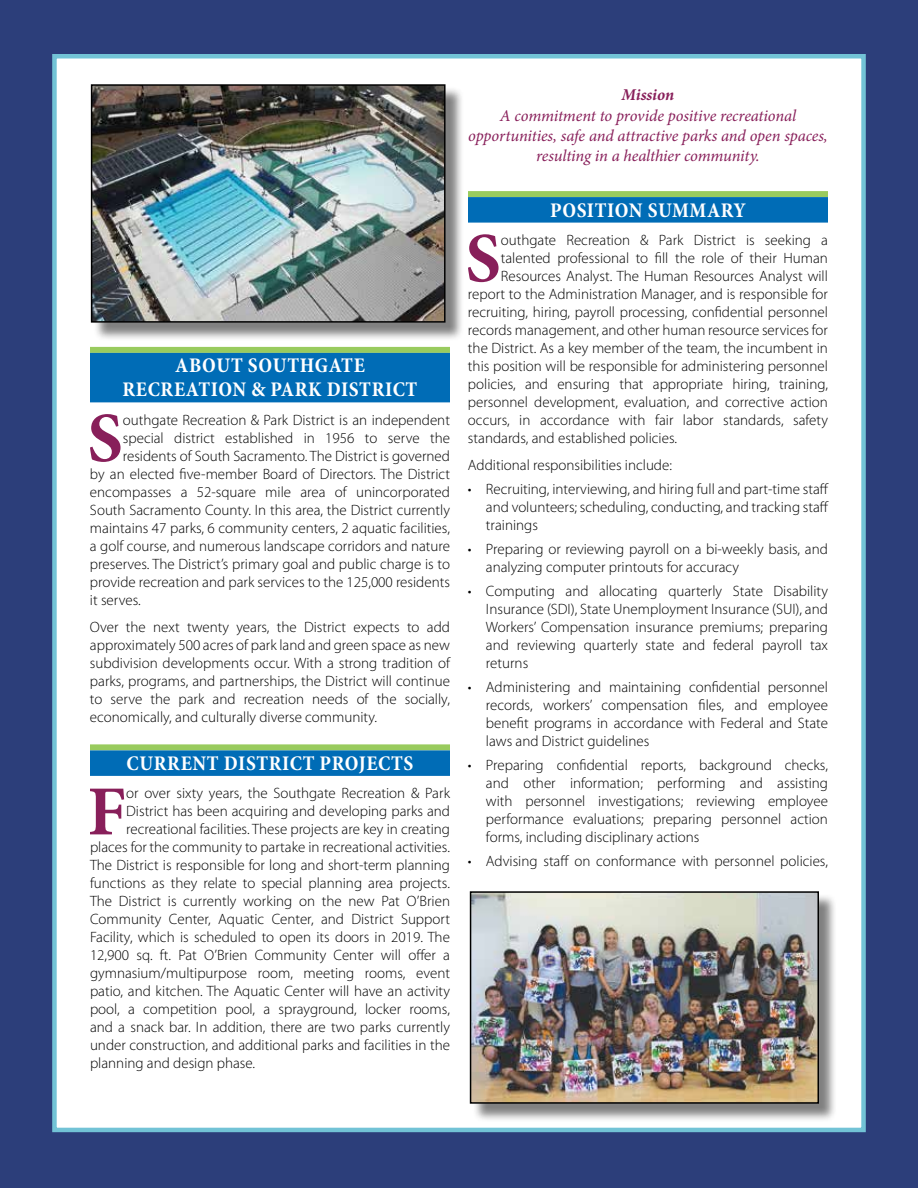
<style>
.page{position:relative;width:918px;height:1188px;background:#2c3e7a}
.page>*{position:absolute;margin:0;border:0;box-sizing:border-box;transform-origin:0 0}
.t1{font:700 70.35px "Minion Pro";color:#881f5a}
.t2{font:700 condensed 21px/24px "Minion Pro";letter-spacing:.03em;color:#fff;text-align:center}
.t3{font:italic 16.5px/19.8px "Minion Pro";letter-spacing:-.01em;color:#881f5a;text-align:center}
.t4{font:italic 700 16.5px "Minion Pro";letter-spacing:-.005em;color:#881f5a}
.t5{font:300 15px/18px "Myriad Pro";color:#000;text-align:justify}
</style>
<div class="page">
<div style="left:52px;top:54px;width:814px;height:1078px;background:#fff;border:4px solid #72c3d6"></div>
<div style="left:93px;top:87px;width:371px;height:254px;background:#000;opacity:.5"></div>
<img style="left:93px;top:86px;width:351px;height:235px">
<div style="left:91px;top:84px;width:355px;height:239px;border:1px solid #000"></div>
<div style="left:472px;top:894px;width:366px;height:229px;background:#000;opacity:.5"></div>
<img style="left:473px;top:894px;width:343px;height:207px">
<div style="left:470px;top:891px;width:349px;height:213px;border:2px solid #000"></div>
<div style="left:90px;top:347px;width:360px;height:6px;background:#99cb5e"></div>
<div style="left:90px;top:353px;width:360px;height:25px;background:#006cb6"></div>
<div style="left:90px;top:377px;width:360px;height:25px;background:#006cb6"></div>
<div style="left:90px;top:744px;width:360px;height:6px;background:#99cb5e"></div>
<div style="left:90px;top:750px;width:360px;height:26px;background:#006cb6"></div>
<div style="left:468px;top:191px;width:360px;height:6px;background:#99cb5e"></div>
<div style="left:468px;top:197px;width:360px;height:26px;background:#006cb6"></div>
<h2 class="t2" style="left:123px;top:354px;width:296px">ABOUT SOUTHGATE<br>RECREATION &amp; PARK DISTRICT</h2>
<h1 class="t1" style="left:87px;top:389px;width:37px">S</h1>
<p class="t5" style="left:123px;top:411px;width:329px">outhgate Recreation &amp; Park District is an independent</p>
<p class="t5" style="left:123px;top:429px;width:329px">special district established in 1956 to serve the</p>
<p class="t5" style="left:123px;top:447px;width:329px">residents of South Sacramento. The District is governed</p>
<p class="t5" style="left:90px;top:465px;width:362px">by an elected five-member Board of Directors. The District</p>
<p class="t5" style="left:90px;top:483px;width:361px">encompasses a 52-square mile area of unincorporated</p>
<p class="t5" style="left:90px;top:501px;width:361px">South Sacramento County. In this area, the District currently</p>
<p class="t5" style="left:90px;top:519px;width:361px">maintains 47 parks, 6 community centers, 2 aquatic facilities,</p>
<p class="t5" style="left:90px;top:537px;width:362px">a golf course, and numerous landscape corridors and nature</p>
<p class="t5" style="left:90px;top:555px;width:362px">preserves. The District’s primary goal and public charge is to</p>
<p class="t5" style="left:90px;top:573px;width:362px">provide recreation and park services to the 125,000 residents</p>
<p class="t5" style="left:90px;top:591px;width:52px">it serves.</p>
<p class="t5" style="left:90px;top:618px;width:362px">Over the next twenty years, the District expects to add approximately 500 acres of park land and green space as new subdivision developments occur. With a strong tradition of parks, programs, and partnerships, the District will continue to serve the park and recreation needs of the socially, economically, and culturally diverse community.</p>
<h2 class="t2" style="left:127px;top:751px;width:288px">CURRENT DISTRICT PROJECTS</h2>
<h1 class="t1" style="left:87px;top:762px;width:40px">F</h1>
<p class="t5" style="left:126px;top:784px;width:325px">or over sixty years, the Southgate Recreation &amp; Park</p>
<p class="t5" style="left:126px;top:802px;width:325px">District has been acquiring and developing parks and</p>
<p class="t5" style="left:126px;top:820px;width:325px">recreational facilities. These projects are key in creating</p>
<p class="t5" style="left:90px;top:838px;width:361px">places for the community to partake in recreational activities.</p>
<p class="t5" style="left:90px;top:856px;width:362px">The District is responsible for long and short-term planning</p>
<p class="t5" style="left:90px;top:874px;width:362px">functions as they relate to special planning area projects.</p>
<p class="t5" style="left:90px;top:892px;width:362px">The District is currently working on the new Pat O’Brien</p>
<p class="t5" style="left:90px;top:910px;width:361px">Community Center, Aquatic Center, and District Support</p>
<p class="t5" style="left:90px;top:928px;width:361px">Facility, which is scheduled to open its doors in 2019. The</p>
<p class="t5" style="left:90px;top:946px;width:361px">12,900 sq. ft. Pat O’Brien Community Center will offer a</p>
<p class="t5" style="left:90px;top:964px;width:362px">gymnasium/multipurpose room, meeting rooms, event</p>
<p class="t5" style="left:90px;top:982px;width:361px">patio, and kitchen. The Aquatic Center will have an activity</p>
<p class="t5" style="left:90px;top:1000px;width:361px">pool, a competition pool, a sprayground, locker rooms,</p>
<p class="t5" style="left:90px;top:1018px;width:362px">and a snack bar. In addition, there are two parks currently</p>
<p class="t5" style="left:90px;top:1036px;width:362px">under construction, and additional parks and facilities in the</p>
<p class="t5" style="left:90px;top:1054px;width:167px">planning and design phase.</p>
<p class="t4" style="left:622px;top:83px;width:54px">Mission</p>
<p class="t3" style="left:468px;top:106px;width:361px">A commitment to provide positive recreational opportunities, safe and attractive parks and open spaces, resulting in a healthier community.</p>
<h2 class="t2" style="left:550px;top:198px;width:197px">POSITION SUMMARY</h2>
<h1 class="t1" style="left:465px;top:209px;width:37px">S</h1>
<p class="t5" style="left:501px;top:231px;width:329px">outhgate Recreation &amp; Park District is seeking a</p>
<p class="t5" style="left:501px;top:249px;width:329px">talented professional to fill the role of their Human</p>
<p class="t5" style="left:501px;top:267px;width:329px">Resources Analyst. The Human Resources Analyst will</p>
<p class="t5" style="left:468px;top:285px;width:361px">report to the Administration Manager, and is responsible for</p>
<p class="t5" style="left:468px;top:303px;width:362px">recruiting, hiring, payroll processing, confidential personnel</p>
<p class="t5" style="left:468px;top:321px;width:362px">records management, and other human resource services for</p>
<p class="t5" style="left:468px;top:339px;width:362px">the District. As a key member of the team, the incumbent in</p>
<p class="t5" style="left:468px;top:357px;width:362px">this position will be responsible for administering personnel</p>
<p class="t5" style="left:468px;top:375px;width:361px">policies, and ensuring that appropriate hiring, training,</p>
<p class="t5" style="left:468px;top:393px;width:361px">personnel development, evaluation, and corrective action</p>
<p class="t5" style="left:468px;top:411px;width:361px">occurs, in accordance with fair labor standards, safety</p>
<p class="t5" style="left:468px;top:429px;width:211px">standards, and established policies.</p>
<p class="t5" style="left:468px;top:456px;width:206px">Additional responsibilities include:</p>
<p class="t5" style="left:486px;top:480px;width:344px;text-indent:-18px">• Recruiting, interviewing, and hiring full and part-time staff and volunteers; scheduling, conducting, and tracking staff trainings</p>
<p class="t5" style="left:486px;top:540px;width:343px;text-indent:-18px">• Preparing or reviewing payroll on a bi-weekly basis, and analyzing computer printouts for accuracy</p>
<p class="t5" style="left:486px;top:582px;width:344px;text-indent:-18px">• Computing and allocating quarterly State Disability Insurance (SDI), State Unemployment Insurance (SUI), and Workers’ Compensation insurance premiums; preparing and reviewing quarterly state and federal payroll tax returns</p>
<p class="t5" style="left:486px;top:678px;width:344px;text-indent:-18px">• Administering and maintaining confidential personnel records, workers’ compensation files, and employee benefit programs in accordance with Federal and State laws and District guidelines</p>
<p class="t5" style="left:486px;top:756px;width:344px;text-indent:-18px">• Preparing confidential reports, background checks, and other information; performing and assisting with personnel investigations; reviewing employee performance evaluations; preparing personnel action forms, including disciplinary actions</p>
<p class="t5" style="left:468px;top:852px;width:362px">• Advising staff on conformance with personnel policies,</p>
</div>
